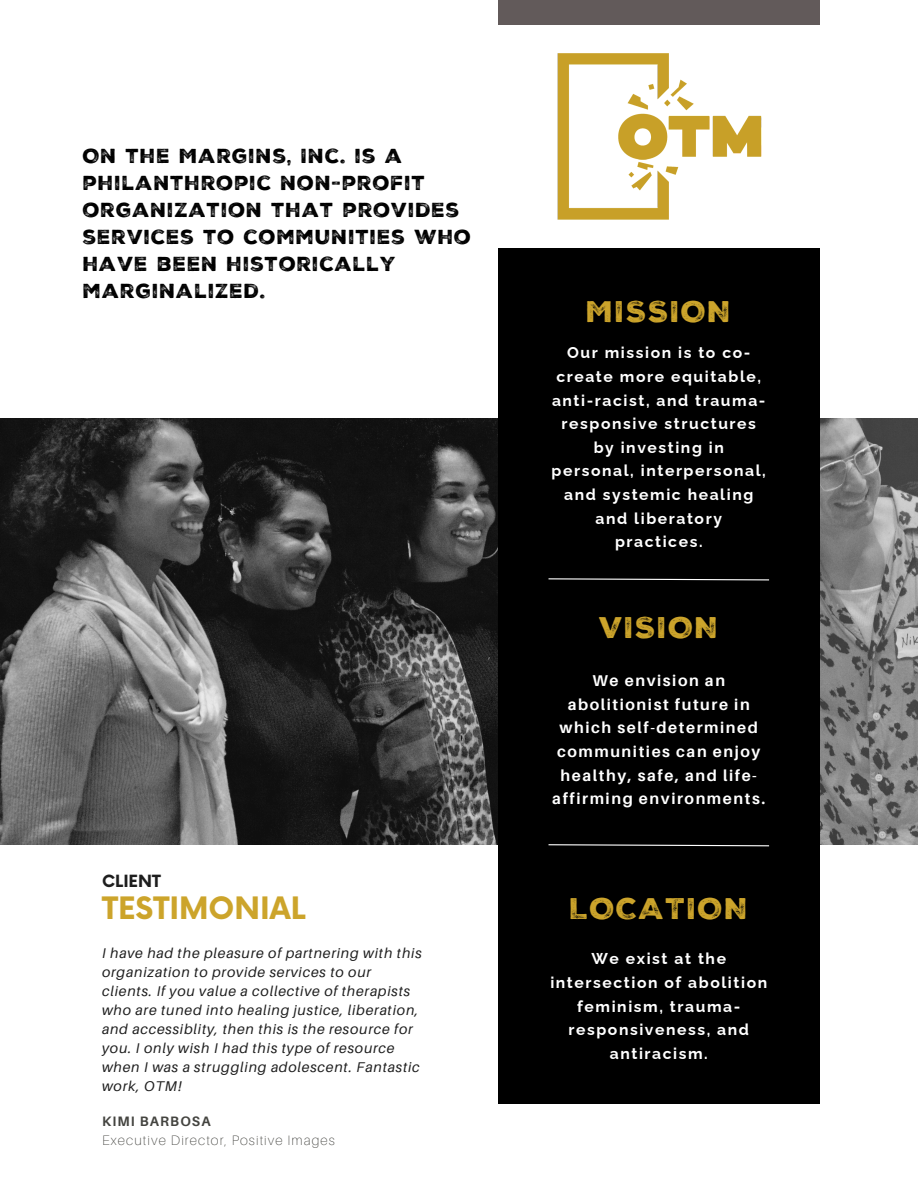
<style>
.page{position:relative;width:918px;height:1188px;background:#fff}
.page>*{position:absolute;margin:0;border:0;box-sizing:border-box;transform-origin:0 0}
.t1{font:700 30.15px "Now";color:#cca42b}
.t2{font:28.95px "Nexa Rust Sans Trial Black 2";letter-spacing:.04em;color:#cca42b}
.t3{font:19.65px/27px "Nexa Rust Sans Trial Black 2";letter-spacing:.03em;color:#000}
.t4{font:700 16.5px "Now";color:#1e1e1e}
.t5{font:700 15.75px/23.7px "Raleway";letter-spacing:.1em;color:#fff;text-align:center}
.t6{font:700 15.75px/23.7px "Aileron";letter-spacing:.1em;color:#fff;text-align:center}
.t7{font:italic 14.1px/19px "Aileron";letter-spacing:.06em;color:#1e1e1e}
.t8{font:100 13.65px "Aileron";letter-spacing:.08em;color:#444440}
.t9{font:700 13.65px "Aileron";letter-spacing:.08em;color:#444440}
</style>
<div class="page">
<img style="left:0;top:418px;width:918px;height:427px">
<div style="left:498px;top:248px;width:322px;height:856px;background:#000"></div>
<div style="left:498px;top:0;width:322px;height:24px;background:#625a5a"></div>
<svg style="left:548px;top:578px;width:222px;height:3px"></svg>
<svg style="left:548px;top:844px;width:222px;height:3px"></svg>
<img style="left:557px;top:53px;width:205px;height:167px">
<h2 class="t3" style="left:83px;top:144px;width:390px">ON THE MARGINS, INC. IS A<br>PHILANTHROPIC NON-PROFIT<br>ORGANIZATION THAT PROVIDES<br>SERVICES TO COMMUNITIES WHO<br>HAVE BEEN HISTORICALLY<br>MARGINALIZED.</h2>
<h3 class="t4" style="left:102px;top:872px;width:60px">CLIENT</h3>
<h1 class="t1" style="left:102px;top:892px;width:205px">TESTIMONIAL</h1>
<p class="t7" style="left:102px;top:943px;width:321px">I have had the pleasure of partnering with this organization to provide services to our clients. If you value a collective of therapists who are tuned into healing justice, liberation, and accessiblity, then this is the resource for you. I only wish I had this type of resource when I was a struggling adolescent. Fantastic work, OTM!</p>
<h6 class="t9" style="left:102px;top:1112px;width:110px">KIMI BARBOSA</h6>
<p class="t8" style="left:102px;top:1132px;width:234px">Executive Director, Positive Images</p>
<h1 class="t2" style="left:586px;top:299px;width:147px">MISSION</h1>
<h4 class="t5" style="left:552px;top:341px;width:216px">Our mission is to co&shy;create more equitable, anti-racist, and trauma&shy;responsive structures by investing in personal, interpersonal, and systemic healing and liberatory practices.</h4>
<h1 class="t2" style="left:599px;top:615px;width:121px">VISION</h1>
<h4 class="t6" style="left:552px;top:668px;width:215px">We envision an abolitionist future in which self-determined communities can enjoy healthy, safe, and life&shy;affirming environments.</h4>
<h1 class="t2" style="left:569px;top:896px;width:180px">LOCATION</h1>
<h4 class="t5" style="left:550px;top:947px;width:218px">We exist at the intersection of abolition feminism, trauma&shy;responsiveness, and antiracism.</h4>
</div>
